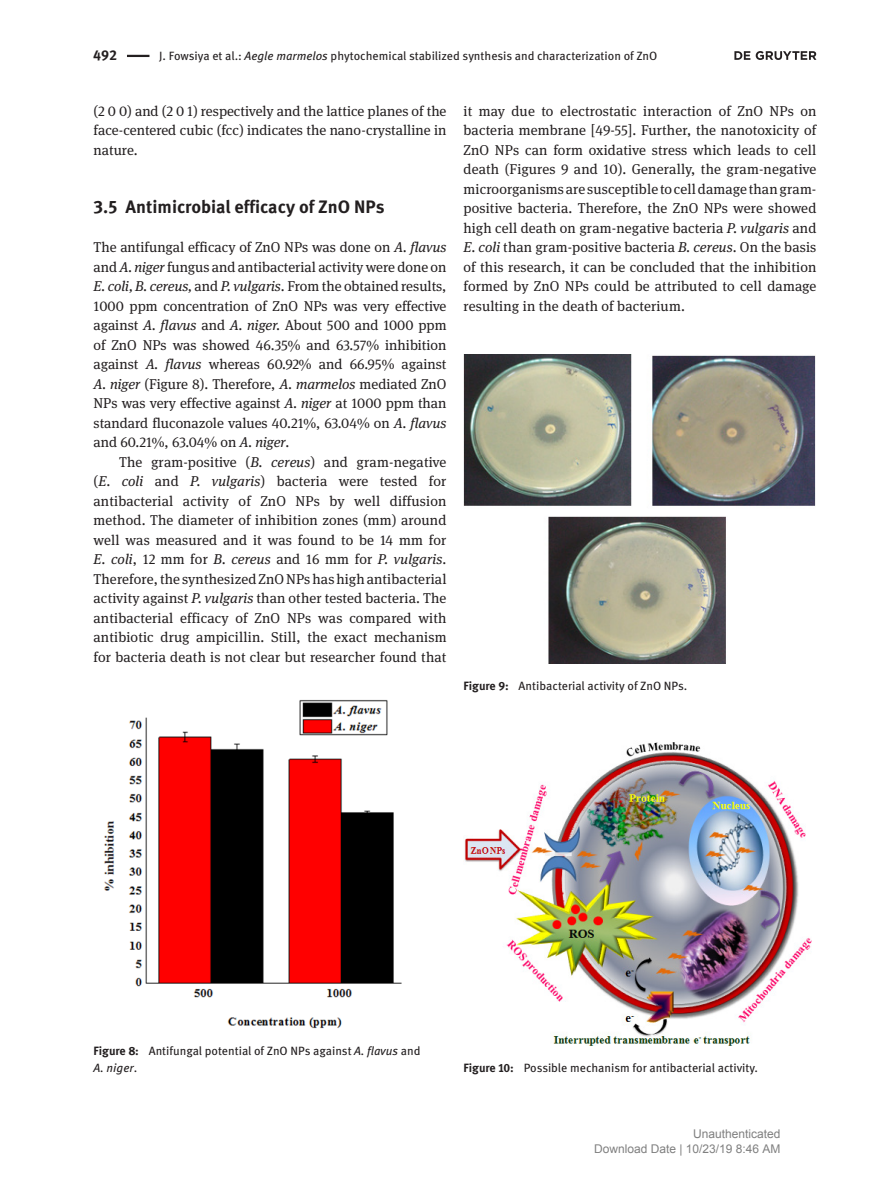
<style>
.page{position:relative;width:893px;height:1191px;background:#fff}
.page>*{position:absolute;margin:0;border:0;box-sizing:border-box;transform-origin:0 0}
.t1{font:700 18px "DG Meta Science";color:#231f20}
.paragraph_with_inden{font:14.25px/19.5px "DG Meta Serif Science";letter-spacing:.01em;color:#231f20;text-align:justify}
.paragraph_without_in{font:14.25px/19.5px "DG Meta Serif Science";color:#231f20;text-align:justify}
.t2{font:700 14.25px "DG Meta Science";color:#231f20}
.caption_figure{font:12px/16.5px "DG Meta Science";color:#231f20}
.t3{font:12px/15px "Arial";color:#808080;text-align:right}
.s1{font-style:italic}
.s2{font-weight:700}
</style>
<div class="page">
<hr style="left:127px;top:55px;width:22px;height:2px;background:#231f20">
<svg style="left:734px;top:51px;width:82px;height:9px"></svg>
<img style="left:104px;top:700px;width:298px;height:328px">
<img style="left:463px;top:355px;width:352px;height:308px">
<img style="left:464px;top:742px;width:348px;height:303px">
<p class="t2" style="left:93px;top:44px;width:26px">492</p>
<p class="caption_figure" style="left:159px;top:47px;width:500px">J. Fowsiya et al.: <span class="s1">Aegle marmelos</span> phytochemical stabilized synthesis and characterization of ZnO</p>
<p class="paragraph_without_in" style="left:94px;top:101px;width:354px">(2 0 0) and (2 0 1) respectively and the lattice planes of the face-centered cubic (fcc) indicates the nano-crystalline in nature.</p>
<p class="t1" style="left:94px;top:192px;width:293px">3.5 Antimicrobial efficacy of ZnO NPs</p>
<p class="paragraph_without_in" style="left:94px;top:237px;width:354px">The antifungal efficacy of ZnO NPs was done on <span class="s1">A. flavus </span>and <span class="s1">A. niger</span> fungus and antibacterial activity were done on <span class="s1">E. coli, B. cereus,</span> and <span class="s1">P. vulgaris</span>. From the obtained results, 1000 ppm concentration of ZnO NPs was very effective against <span class="s1">A. flavus</span> and <span class="s1">A. niger.</span> About 500 and 1000 ppm of ZnO NPs was showed 46.35% and 63.57% inhibition against <span class="s1">A. flavus</span> whereas 60.92% and 66.95% against <span class="s1">A. niger</span> (Figure 8). Therefore, <span class="s1">A. marmelos</span> mediated ZnO NPs was very effective against <span class="s1">A. niger</span> at 1000 ppm than standard fluconazole values 40.21%, 63.04% on <span class="s1">A. flavus </span>and 60.21%, 63.04% on <span class="s1">A. niger</span>.</p>
<p class="paragraph_with_inden" style="left:94px;top:452px;width:354px;text-indent:26px">The gram-positive (<span class="s1">B. cereus</span>) and gram-negative (<span class="s1">E. coli</span> and <span class="s1">P. vulgaris</span>) bacteria were tested for antibacterial activity of ZnO NPs by well diffusion method. The diameter of inhibition zones (mm) around well was measured and it was found to be 14 mm for <span class="s1">E. coli</span>, 12 mm for <span class="s1">B. cereus</span> and 16 mm for <span class="s1">P. vulgaris</span>.<br>Therefore, the synthesized ZnO NPs has high antibacterial activity against <span class="s1">P. vulgaris</span> than other tested bacteria. The antibacterial efficacy of ZnO NPs was compared with antibiotic drug ampicillin. Still, the exact mechanism for bacteria death is not clear but researcher found that</p>
<p class="paragraph_with_inden" style="left:463px;top:101px;width:354px">it may due to electrostatic interaction of ZnO NPs on bacteria membrane [49-55]. Further, the nanotoxicity of ZnO NPs can form oxidative stress which leads to cell death (Figures 9 and 10). Generally, the gram-negative microorganisms are susceptible to cell damage than gram&shy;positive bacteria. Therefore, the ZnO NPs were showed high cell death on gram-negative bacteria <span class="s1">P. vulgaris</span> and <span class="s1">E. coli</span> than gram-positive bacteria <span class="s1">B. cereus</span>. On the basis of this research, it can be concluded that the inhibition formed by ZnO NPs could be attributed to cell damage resulting in the death of bacterium.</p>
<p class="caption_figure" style="left:463px;top:677px;width:225px"><span class="s2">Figure 9:</span> Antibacterial activity of ZnO NPs.</p>
<p class="caption_figure" style="left:94px;top:1042px;width:328px"><span class="s2">Figure 8:</span> Antifungal potential of ZnO NPs against <span class="s1">A. flavus</span> and<br><span class="s1">A. niger</span>.</p>
<p class="caption_figure" style="left:463px;top:1058px;width:296px"><span class="s2">Figure 10:</span> Possible mechanism for antibacterial activity.</p>
<p class="t3" style="left:594px;top:1127px;width:188px">Unauthenticated<br>Download Date | 10/23/19 8:46 AM</p>
</div>
